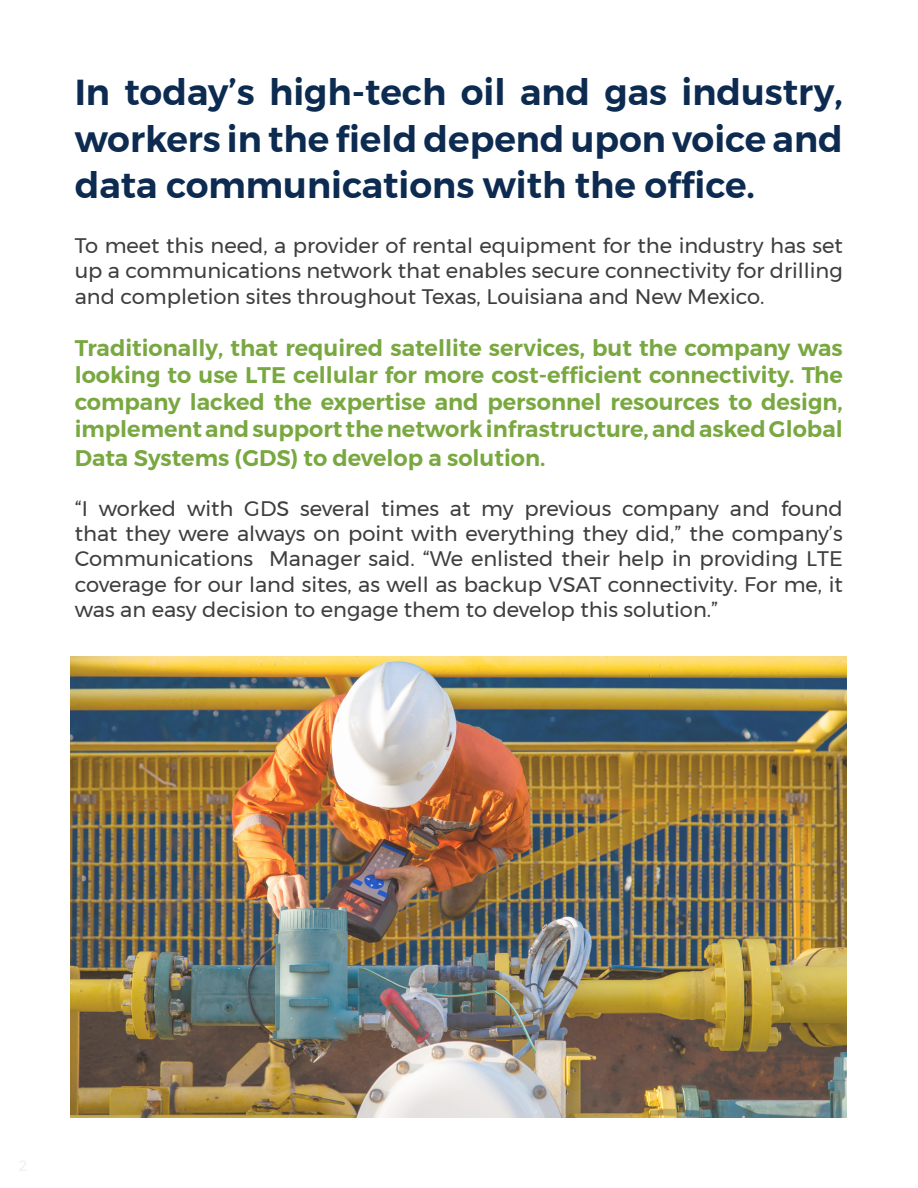
<style>
.page{position:relative;width:918px;height:1188px;background:#fff}
.page>*{position:absolute;margin:0;border:0;box-sizing:border-box;transform-origin:0 0}
.t1{font:600 36px/46.5px "Montserrat";color:#0d2b51;text-align:justify}
.t2{font:600 22.5px/27.5px "Montserrat";color:#79a841;text-align:justify}
.t3{font:21px/25.2px "Montserrat";color:#3e3e3f;text-align:justify}
</style>
<div class="page">
<img style="left:70px;top:657px;width:777px;height:461px">
<p class="t1" style="left:75px;top:69px;width:770px">In today’s high-tech oil and gas industry, workers in the field depend upon voice and data communications with the office.</p>
<p class="t3" style="left:75px;top:233px;width:770px">To meet this need, a provider of rental equipment for the industry has set up a communications network that enables secure connectivity for drilling and completion sites throughout Texas, Louisiana and New Mexico.</p>
<p class="t2" style="left:75px;top:334px;width:770px">Traditionally, that required satellite services, but the company was looking to use LTE cellular for more cost-efficient connectivity. The company lacked the expertise and personnel resources to design, implement and support the network infrastructure, and asked Global Data Systems (GDS) to develop a solution.</p>
<p class="t3" style="left:75px;top:496px;width:770px">“I worked with GDS several times at my previous company and found that they were always on point with everything they did,” the company’s Communications Manager said. “We enlisted their help in providing LTE coverage for our land sites, as well as backup VSAT connectivity. For me, it was an easy decision to engage them to develop this solution.”</p>
</div>
